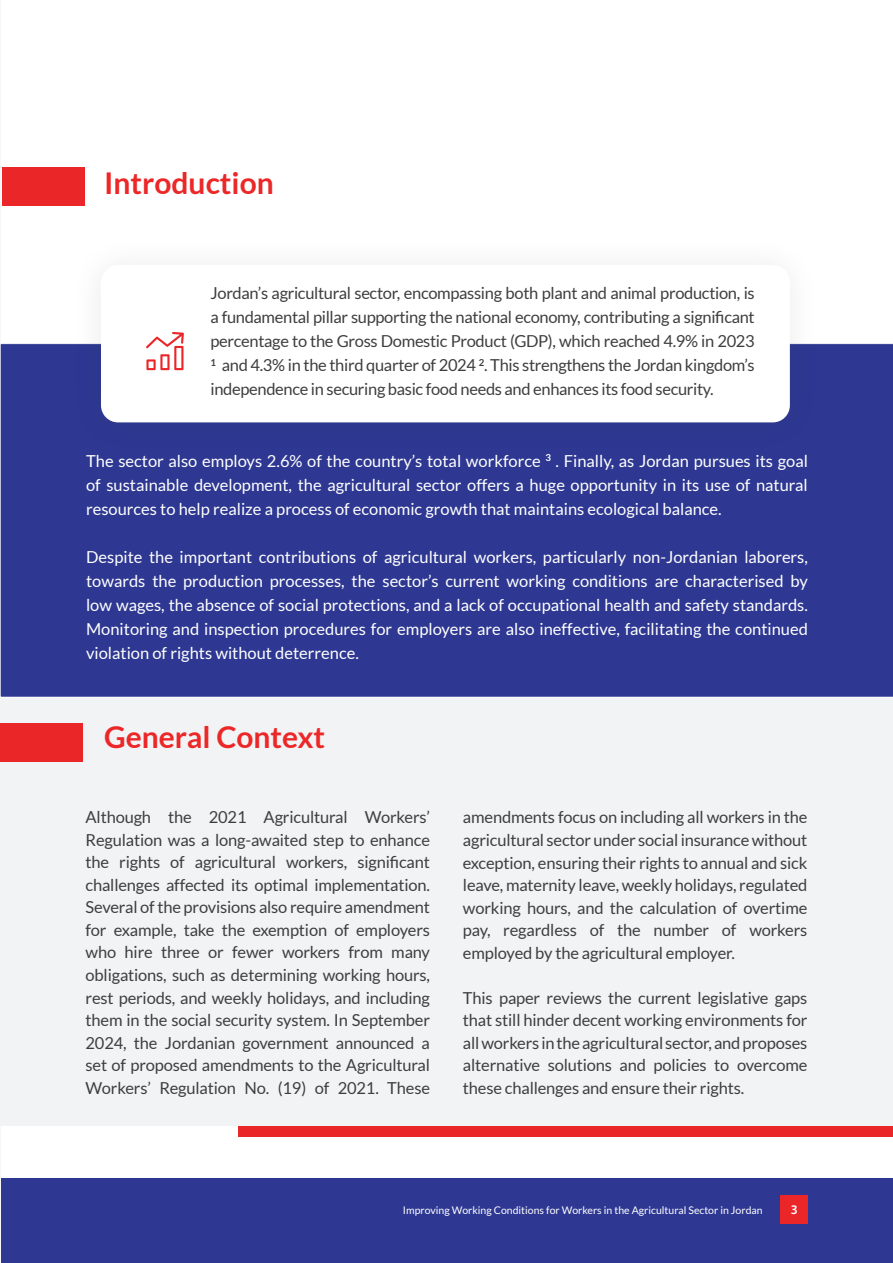
<style>
.page{position:relative;width:893px;height:1263px;background:#fff}
.page>*{position:absolute;margin:0;border:0;box-sizing:border-box;transform-origin:0 0}
.t1{font:700 30px "Lato";color:#ec2728}
.t2{font:16.5px/22.5px "Lato";letter-spacing:-.01em;color:#3e3e3f;text-align:justify}
.t3{font:16.5px/24px "Lato";color:#fff;text-align:justify}
.t4{font:600 13.2px "Myriad Pro";color:#fff}
.t5{font:10.5px "Lato";color:#fff}
</style>
<div class="page">
<div style="left:0;top:1178px;width:893px;height:85px;background:#2e3892"></div>
<div style="left:781px;top:1195px;width:27px;height:28px;background:#eb2629"></div>
<hr style="left:0;top:0;width:1px;height:1263px;background:#f7f7f8">
<div style="left:238px;top:1121px;width:655px;height:15px;background:#eb2629"></div>
<div style="left:0;top:419px;width:893px;height:706px;background:#f2f3f4"></div>
<div style="left:0;top:343px;width:893px;height:354px;background:#2e3892"></div>
<div style="left:67px;top:231px;width:756px;height:225px;background:#231f20;opacity:.09"></div>
<div style="left:101px;top:265px;width:689px;height:157px;background:#fff;border-radius:17px"></div>
<svg style="left:146px;top:332px;width:38px;height:38px"></svg>
<div style="left:2px;top:167px;width:83px;height:38px;background:#eb2629"></div>
<div style="left:0;top:724px;width:83px;height:38px;background:#eb2629"></div>
<h1 class="t1" style="left:104px;top:166px;width:171px">Introduction</h1>
<p class="t2" style="left:210px;top:281px;width:546px;line-height:24px">Jordan’s agricultural sector, encompassing both plant and animal production, is a fundamental pillar supporting the national economy, contributing a significant percentage to the Gross Domestic Product (GDP), which reached 4.9% in 2023<br><sup>1</sup> and 4.3% in the third quarter of 2024 <sup>2</sup>. This strengthens the Jordan kingdom’s independence in securing basic food needs and enhances its food security.</p>
<p class="t3" style="left:86px;top:449px;width:723px">The sector also employs 2.6% of the country’s total workforce <sup>3</sup> . Finally, as Jordan pursues its goal of sustainable development, the agricultural sector offers a huge opportunity in its use of natural resources to help realize a process of economic growth that maintains ecological balance.</p>
<p class="t3" style="left:86px;top:545px;width:723px">Despite the important contributions of agricultural workers, particularly non-Jordanian laborers, towards the production processes, the sector’s current working conditions are characterised by low wages, the absence of social protections, and a lack of occupational health and safety standards.<br>Monitoring and inspection procedures for employers are also ineffective, facilitating the continued violation of rights without deterrence.</p>
<h1 class="t1" style="left:104px;top:720px;width:223px">General Context</h1>
<p class="t2" style="left:86px;top:806px;width:346px">Although the 2021 Agricultural Workers’ Regulation was a long-awaited step to enhance the rights of agricultural workers, significant challenges affected its optimal implementation.<br>Several of the provisions also require amendment for example, take the exemption of employers who hire three or fewer workers from many obligations, such as determining working hours, rest periods, and weekly holidays, and including them in the social security system. In September 2024, the Jordanian government announced a set of proposed amendments to the Agricultural Workers’ Regulation No. (19) of 2021. These</p>
<p class="t2" style="left:463px;top:806px;width:346px">amendments focus on including all workers in the agricultural sector under social insurance without exception, ensuring their rights to annual and sick leave, maternity leave, weekly holidays, regulated working hours, and the calculation of overtime pay, regardless of the number of workers employed by the agricultural employer.</p>
<p class="t2" style="left:463px;top:986px;width:346px">This paper reviews the current legislative gaps that still hinder decent working environments for all workers in the agricultural sector, and proposes alternative solutions and policies to overcome these challenges and ensure their rights.</p>
<p class="t5" style="left:403px;top:1204px;width:361px">Improving Working Conditions for Workers in the Agricultural Sector in Jordan</p>
<p class="t4" style="left:791px;top:1201px;width:9px">3</p>
</div>
